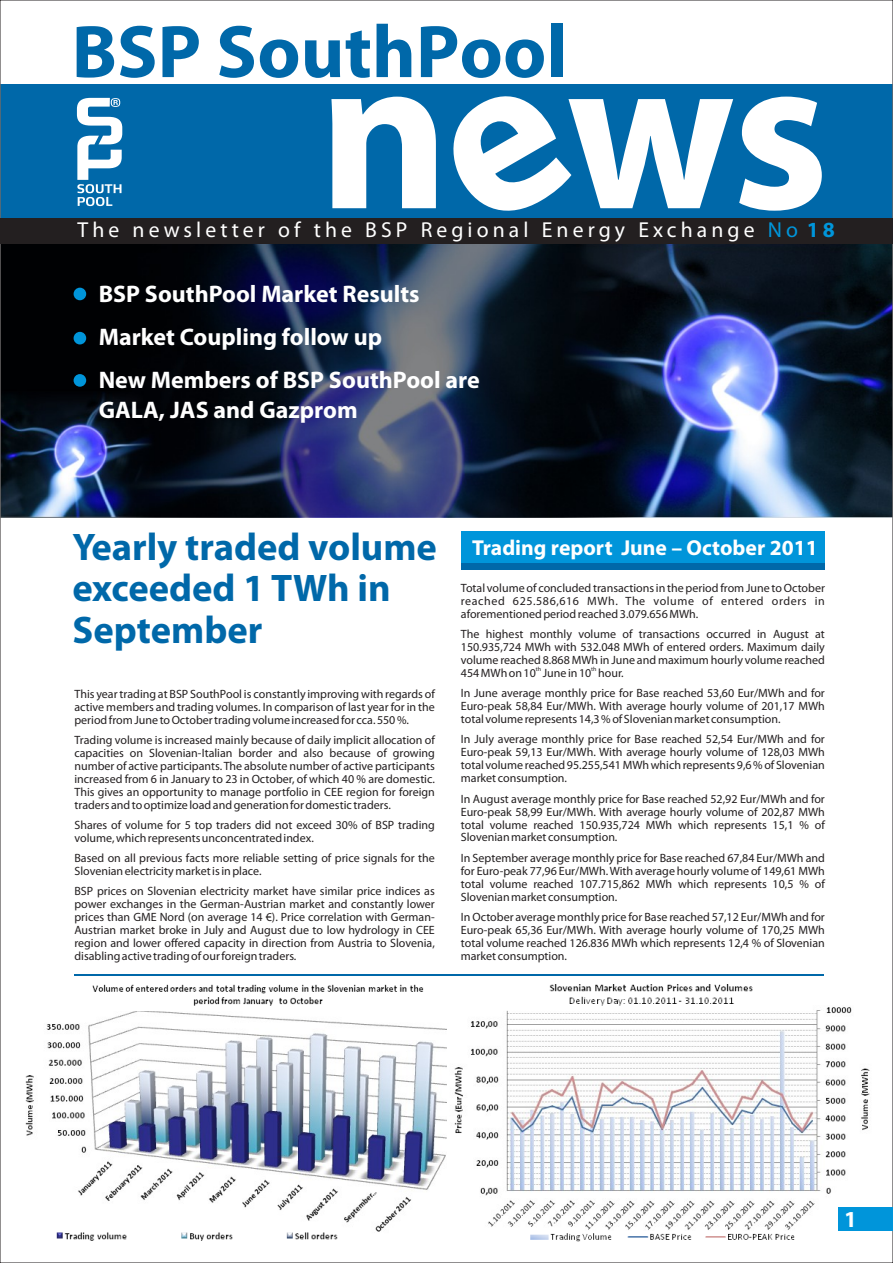
<style>
.page{position:relative;width:893px;height:1263px;background:#fff}
.page>*{position:absolute;margin:0;border:0;box-sizing:border-box;transform-origin:0 0}
.t1{font:700 223.2px "Myriad Pro";color:#fff}
.t2{font:700 75px "Myriad Pro";color:#0068a9}
.t3{font:700 38.55px/41.4px "Myriad Pro";color:#0068a9}
.t4{font:700 24px/42.8px "Myriad Pro";color:#fff}
.t5{font:700 22.95px "Myriad Pro";color:#fff}
.t6{font:21.75px "Myriad Pro";letter-spacing:.19em;color:#fff}
.t7{font:700 21.6px "Myriad Pro";color:#fff}
.t8{font:12px/13px "Myriad Pro";color:#231f20;text-align:justify}
.t9{font:6px "Myriad Pro";color:#231f20}
.s1{color:#0095da}
.s2{font-weight:700;color:#0095da}
</style>
<div class="page">
<img style="left:454px;top:1007px;width:416px;height:223px">
<img style="left:2px;top:244px;width:889px;height:273px">
<img style="left:25px;top:1011px;width:422px;height:221px">
<div style="left:461px;top:531px;width:363px;height:32px;background:#0095da"></div>
<div style="left:461px;top:563px;width:363px;height:6px;background:#0068a9"></div>
<div style="left:0;top:84px;width:893px;height:137px;background:#0068a9"></div>
<svg style="left:77px;top:98px;width:45px;height:108px"></svg>
<svg style="left:453px;top:96px;width:118px;height:115px"></svg>
<svg style="left:739px;top:97px;width:83px;height:114px"></svg>
<hr style="left:74px;top:974px;width:750px;height:2px;background:#0068a9">
<div style="left:838px;top:1207px;width:55px;height:24px;background:#0095da"></div>
<div style="left:0;top:218px;width:893px;height:26px;background:#231f20"></div>
<img style="left:92px;top:984px;width:374px;height:26px">
<img style="left:49px;top:1229px;width:295px;height:12px">
<img style="left:541px;top:984px;width:222px;height:24px">
<img style="left:439px;top:1231px;width:356px;height:11px">
<div style="left:74px;top:288px;width:12px;height:12px;background:#0095da;border-radius:50%"></div>
<div style="left:74px;top:332px;width:12px;height:12px;background:#0095da;border-radius:50%"></div>
<div style="left:74px;top:374px;width:12px;height:13px;background:#0095da;border-radius:50%"></div>
<h2 class="t2" style="left:72px;top:21px;width:497px">BSP SouthPool</h2>
<h1 class="t1" style="left:319px;top:41px;width:418px">n w</h1>
<h3 class="t6" style="left:78px;top:221px;width:759px">The newsletter of the BSP Regional Energy Exchange <span class="s1">No</span> <span class="s2">18</span></h3>
<h3 class="t4" style="left:99px;top:275px;width:383px">BSP SouthPool Market Results<br>Market Coupling follow up<br>New Members of BSP SouthPool are</h3>
<h3 class="t4" style="left:99px;top:390px;width:260px">GALA, JAS and Gazprom</h3>
<h3 class="t3" style="left:72px;top:529px;width:366px">Yearly traded volume exceeded 1 TWh in<br>September</h3>
<p class="t8" style="left:74px;top:688px;width:362px">This year trading at BSP SouthPool is constantly improving with regards of active members and trading volumes. In comparison of last year for in the period from June to October trading volume increased for cca. 550 %.</p>
<p class="t8" style="left:74px;top:734px;width:362px">Trading volume is increased mainly because of daily implicit allocation of capacities on Slovenian-Italian border and also because of growing number of active participants. The absolute number of active participants increased from 6 in January to 23 in October, of which 40 % are domestic.<br>This gives an opportunity to manage portfolio in CEE region for foreign traders and to optimize load and generation for domestic traders.</p>
<p class="t8" style="left:74px;top:819px;width:362px">Shares of volume for 5 top traders did not exceed 30% of BSP trading volume, which represents unconcentrated index.</p>
<p class="t8" style="left:74px;top:853px;width:362px">Based on all previous facts more reliable setting of price signals for the<br>Slovenian electricity market is in place.</p>
<p class="t8" style="left:74px;top:886px;width:362px">BSP prices on Slovenian electricity market have similar price indices as power exchanges in the German-Austrian market and constantly lower prices than GME Nord (on average 14 €). Price correlation with German-Austrian market broke in July and August due to low hydrology in CEE region and lower offered capacity in direction from Austria to Slovenia, disabling active trading of our foreign traders.</p>
<h3 class="t7" style="left:472px;top:539px;width:347px">Trading report June – October 2011</h3>
<p class="t8" style="left:461px;top:582px;width:366px">Total volume of concluded transactions in the period from June to October reached 625.586,616 MWh. The volume of entered orders in aforementioned period reached 3.079.656 MWh.</p>
<p class="t8" style="left:461px;top:628px;width:366px">The highest monthly volume of transactions occurred in August at 150.935,724 MWh with 532.048 MWh of entered orders. Maximum daily volume reached 8.868 MWh in June and maximum hourly volume reached</p>
<p class="t9" style="left:536px;top:666px;width:7px">th</p>
<p class="t9" style="left:591px;top:666px;width:7px">th</p>
<p class="t8" style="left:461px;top:664px;width:365px;line-height:20.2px">454 MWh on 10 June in 10 hour.<br>In June average monthly price for Base reached 53,60 Eur/MWh and for</p>
<p class="t8" style="left:461px;top:701px;width:366px">Euro-peak 58,84 Eur/MWh. With average hourly volume of 201,17 MWh total volume represents 14,3 % of Slovenian market consumption.</p>
<p class="t8" style="left:461px;top:734px;width:366px">In July average monthly price for Base reached 52,54 Eur/MWh and for Euro-peak 59,13 Eur/MWh. With average hourly volume of 128,03 MWh total volume reached 95.255,541 MWh which represents 9,6 % of Slovenian market consumption.</p>
<p class="t8" style="left:461px;top:793px;width:366px">In August average monthly price for Base reached 52,92 Eur/MWh and for Euro-peak 58,99 Eur/MWh. With average hourly volume of 202,87 MWh total volume reached 150.935,724 MWh which represents 15,1 % of Slovenian market consumption.</p>
<p class="t8" style="left:461px;top:852px;width:366px">In September average monthly price for Base reached 67,84 Eur/MWh and for Euro-peak 77,96 Eur/MWh. With average hourly volume of 149,61 MWh total volume reached 107.715,862 MWh which represents 10,5 % of Slovenian market consumption.</p>
<p class="t8" style="left:461px;top:911px;width:366px">In October average monthly price for Base reached 57,12 Eur/MWh and for Euro-peak 65,36 Eur/MWh. With average hourly volume of 170,25 MWh total volume reached 126.836 MWh which represents 12,4 % of Slovenian market consumption.</p>
<h3 class="t5" style="left:844px;top:1209px;width:14px">1</h3>
</div>
